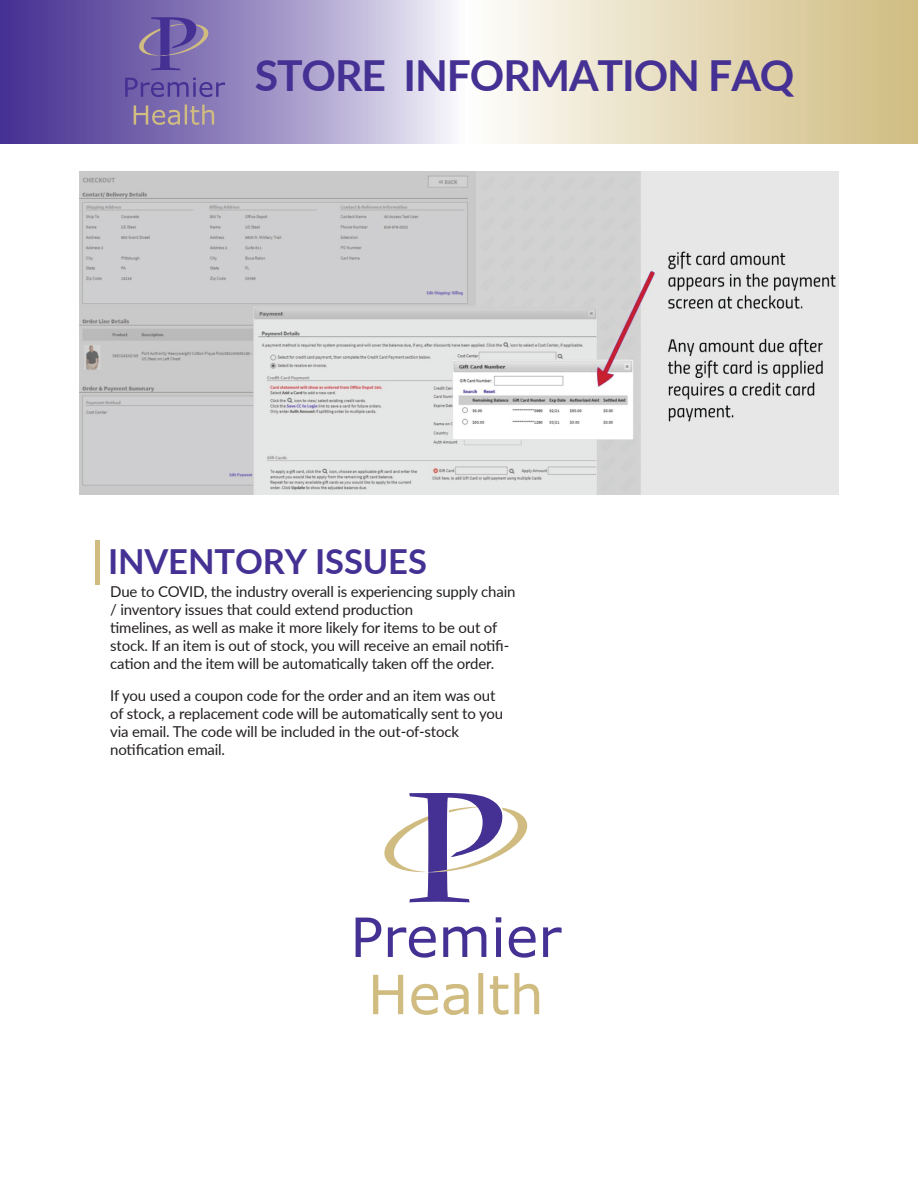
<style>
.page{position:relative;width:918px;height:1188px;background:#fff}
.page>*{position:absolute;margin:0;border:0;box-sizing:border-box;transform-origin:0 0}
.t1{font:700 42.75px "Lato";letter-spacing:-.025em;color:#443193}
.t2{font:700 34.5px "Lato";letter-spacing:-.005em;color:#443193}
.t3{font:15px/18px "Lato";letter-spacing:-.01em;color:#231f20}
</style>
<div class="page">
<svg style="left:384px;top:793px;width:144px;height:109px"></svg>
<svg style="left:373px;top:973px;width:166px;height:42px"></svg>
<svg style="left:356px;top:917px;width:206px;height:41px"></svg>
<hr style="left:95px;top:541px;width:4px;height:44px;background:#d0bc81">
<svg style="left:0;top:0;width:918px;height:143px;background:#c1b6bf"></svg>
<svg style="left:137px;top:17px;width:73px;height:53px;background:#7665a7"></svg>
<svg style="left:134px;top:105px;width:80px;height:20px;background:#9685a1"></svg>
<svg style="left:125px;top:78px;width:100px;height:19px;background:#6c5ba8"></svg>
<img style="left:79px;top:171px;width:760px;height:323px">
<h1 class="t1" style="left:255px;top:44px;width:541px">STORE INFORMATION FAQ</h1>
<h2 class="t2" style="left:108px;top:536px;width:320px">INVENTORY ISSUES</h2>
<p class="t3" style="left:110px;top:582px;width:407px">Due to COVID, the industry overall is experiencing supply chain / inventory issues that could extend production<br>timelines, as well as make it more likely for items to be out of stock. If an item is out of stock, you will receive an email notifi&shy;cation and the item will be automatically taken off the order.</p>
<p class="t3" style="left:110px;top:686px;width:394px">If you used a coupon code for the order and an item was out of stock, a replacement code will be automatically sent to you via email. The code will be included in the out-of-stock notification email.</p>
</div>
